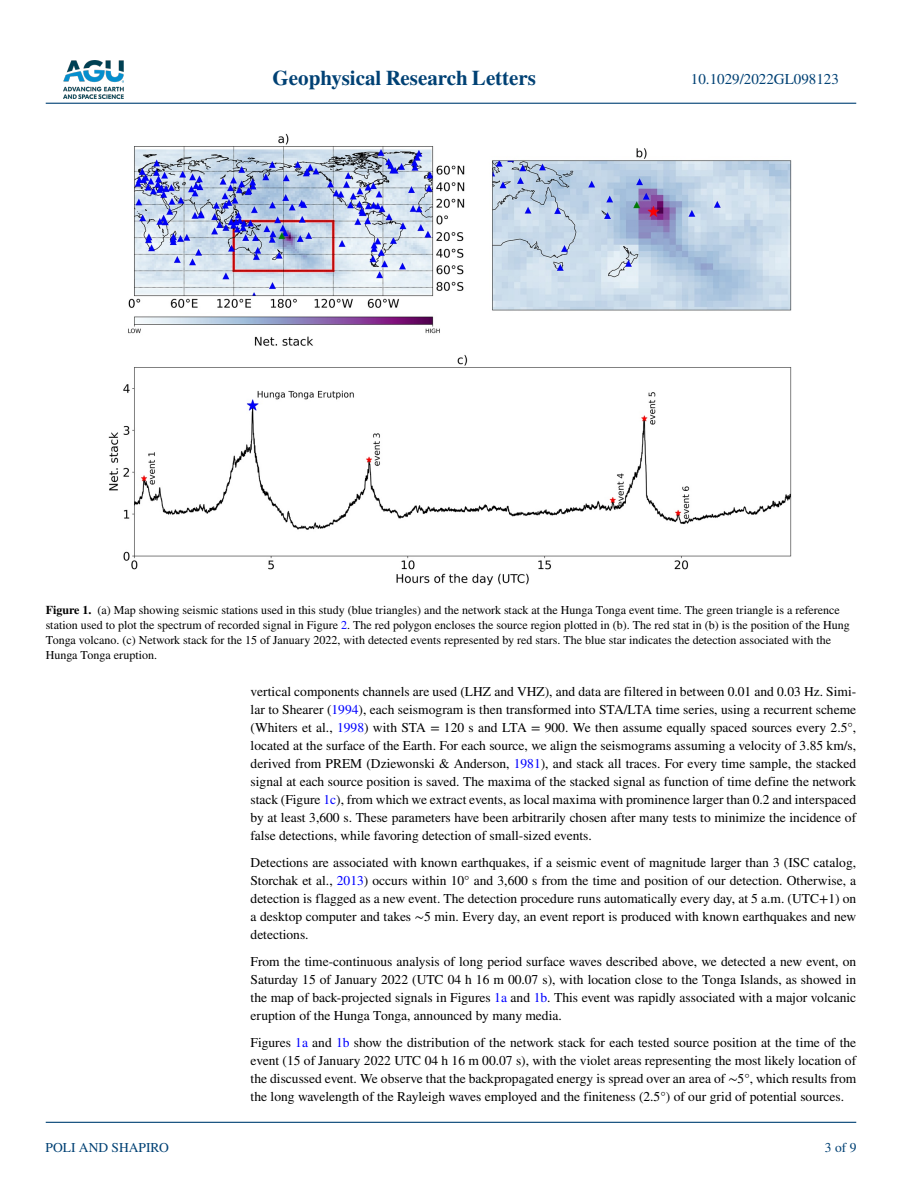
<style>
.page{position:relative;width:902px;height:1183px;background:#fff}
.page>*{position:absolute;margin:0;border:0;box-sizing:border-box;transform-origin:0 0}
.t1{font:700 21px "STIX";color:#004174}
.t2{font:15px "STIX";color:#004174}
.t3{font:13.5px/18px "STIX";color:#000;text-align:justify}
.t4{font:13.5px "STIX";color:#004174}
.t5{font:12px/15px "STIX";color:#000}
.s1{font-weight:700}
.s2{color:#00f}
</style>
<div class="page">
<img style="left:63px;top:60px;width:60px;height:39px">
<hr style="left:46px;top:103px;width:810px;height:1px;background:#004174">
<hr style="left:46px;top:1121px;width:810px;height:1px;background:#004174">
<img style="left:109px;top:134px;width:682px;height:451px">
<h1 class="t1" style="left:272px;top:66px;width:265px">Geophysical Research Letters</h1>
<p class="t2" style="left:691px;top:69px;width:149px">10.1029/2022GL098123</p>
<p class="t5" style="left:46px;top:603px;width:805px"><span class="s1">Figure 1.</span> (a) Map showing seismic stations used in this study (blue triangles) and the network stack at the Hunga Tonga event time. The green triangle is a reference station used to plot the spectrum of recorded signal in Figure <span class="s2">2</span>. The red polygon encloses the source region plotted in (b). The red stat in (b) is the position of the Hung Tonga volcano. (c) Network stack for the 15 of January 2022, with detected events represented by red stars. The blue star indicates the detection associated with the Hunga Tonga eruption.</p>
<p class="t4" style="left:45px;top:1138px;width:125px">POLI AND SHAPIRO</p>
<p class="t3" style="left:250px;top:683px;width:607px">vertical components channels are used (LHZ and VHZ), and data are filtered in between 0.01 and 0.03 Hz. Simi&shy;lar to Shearer (<span class="s2">1994</span>), each seismogram is then transformed into STA/LTA time series, using a recurrent scheme (Whiters et al., <span class="s2">1998</span>) with STA = 120 s and LTA = 900. We then assume equally spaced sources every 2.5°, located at the surface of the Earth. For each source, we align the seismograms assuming a velocity of 3.85 km/s, derived from PREM (Dziewonski &amp; Anderson, <span class="s2">1981</span>), and stack all traces. For every time sample, the stacked signal at each source position is saved. The maxima of the stacked signal as function of time define the network stack (Figure <span class="s2">1c</span>), from which we extract events, as local maxima with prominence larger than 0.2 and interspaced by at least 3,600 s. These parameters have been arbitrarily chosen after many tests to minimize the incidence of false detections, while favoring detection of small-sized events.</p>
<p class="t3" style="left:250px;top:854px;width:607px">Detections are associated with known earthquakes, if a seismic event of magnitude larger than 3 (ISC catalog, Storchak et al., <span class="s2">2013</span>) occurs within 10° and 3,600 s from the time and position of our detection. Otherwise, a detection is flagged as a new event. The detection procedure runs automatically every day, at 5 a.m. (UTC+1) on a desktop computer and takes ∼5 min. Every day, an event report is produced with known earthquakes and new detections.</p>
<p class="t3" style="left:250px;top:953px;width:607px">From the time-continuous analysis of long period surface waves described above, we detected a new event, on Saturday 15 of January 2022 (UTC 04 h 16 m 00.07 s), with location close to the Tonga Islands, as showed in the map of back-projected signals in Figures <span class="s2">1a</span> and <span class="s2">1b</span>. This event was rapidly associated with a major volcanic eruption of the Hunga Tonga, announced by many media.</p>
<p class="t3" style="left:250px;top:1034px;width:607px">Figures <span class="s2">1a</span> and <span class="s2">1b</span> show the distribution of the network stack for each tested source position at the time of the event (15 of January 2022 UTC 04 h 16 m 00.07 s), with the violet areas representing the most likely location of the discussed event. We observe that the backpropagated energy is spread over an area of ∼5°, which results from the long wavelength of the Rayleigh waves employed and the finiteness (2.5°) of our grid of potential sources.</p>
<p class="t4" style="left:824px;top:1138px;width:33px">3 of 9</p>
</div>
